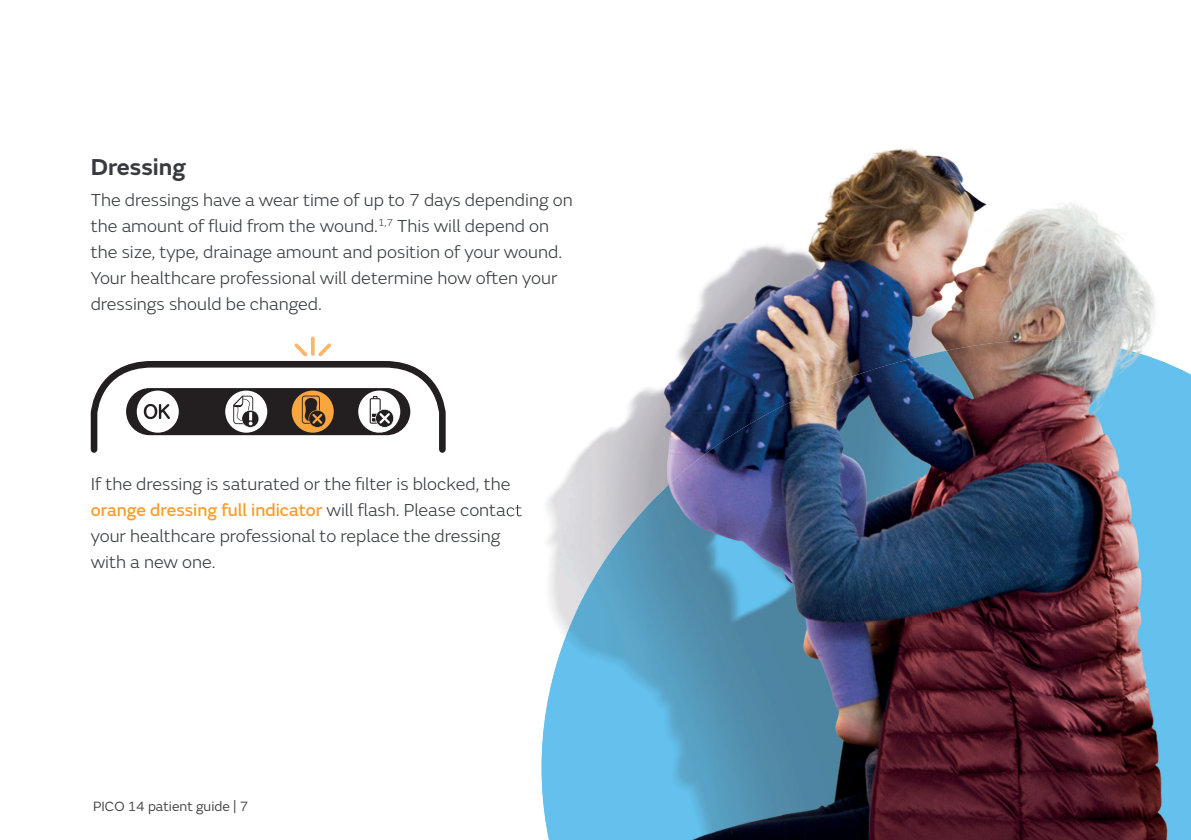
<style>
.page{position:relative;width:1191px;height:840px;background:#fff}
.page>*{position:absolute;margin:0;border:0;box-sizing:border-box;transform-origin:0 0}
.t1{font:600 24px "SN Emeric";color:#373b3f}
.t2{font:300 18px/26px "SN Emeric";color:#373b3f}
.t3{font:18px "SN Emeric Core";color:#f89c28}
.t4{font:14px "SN Emeric";color:#404040}
.s1{font-family:"SN Emeric";font-weight:300;color:#373b3f}
</style>
<div class="page">
<img style="left:506px;top:405px;width:685px;height:220px">
<svg style="left:90px;top:336px;width:356px;height:117px"></svg>
<img style="left:849px;top:148px;width:306px;height:192px">
<img style="left:507px;top:177px;width:342px;height:235px">
<img style="left:507px;top:412px;width:207px;height:71px">
<img style="left:507px;top:483px;width:139px;height:71px">
<img style="left:507px;top:554px;width:72px;height:71px">
<img style="left:783px;top:340px;width:408px;height:65px">
<img style="left:714px;top:405px;width:69px;height:434px">
<img style="left:646px;top:446px;width:69px;height:393px">
<img style="left:579px;top:506px;width:68px;height:333px">
<img style="left:533px;top:604px;width:46px;height:235px">
<img style="left:783px;top:625px;width:408px;height:214px">
<img style="left:507px;top:193px;width:66px;height:18px">
<img style="left:507px;top:219px;width:42px;height:17px">
<img style="left:507px;top:245px;width:55px;height:18px">
<img style="left:507px;top:271px;width:50px;height:17px">
<img style="left:507px;top:477px;width:3px;height:17px">
<img style="left:507px;top:503px;width:15px;height:13px">
<h1 class="t1" style="left:91px;top:151px;width:96px">Dressing</h1>
<p class="t2" style="left:91px;top:187px;width:483px">The dressings have a wear time of up to 7 days depending on the amount of fluid from the wound.<sup>1,7</sup> This will depend on the size, type, drainage amount and position of your wound.<br>Your healthcare professional will determine how often your dressings should be changed.</p>
<p class="t2" style="left:91px;top:471px;width:421px">If the dressing is saturated or the filter is blocked, the</p>
<p class="t3" style="left:91px;top:498px;width:433px">orange dressing full indicator <span class="s1">will flash. Please contact</span></p>
<p class="t2" style="left:91px;top:523px;width:411px">your healthcare professional to replace the dressing with a new one.</p>
<p class="t4" style="left:93px;top:796px;width:157px">PICO 14 patient guide | 7</p>
</div>
